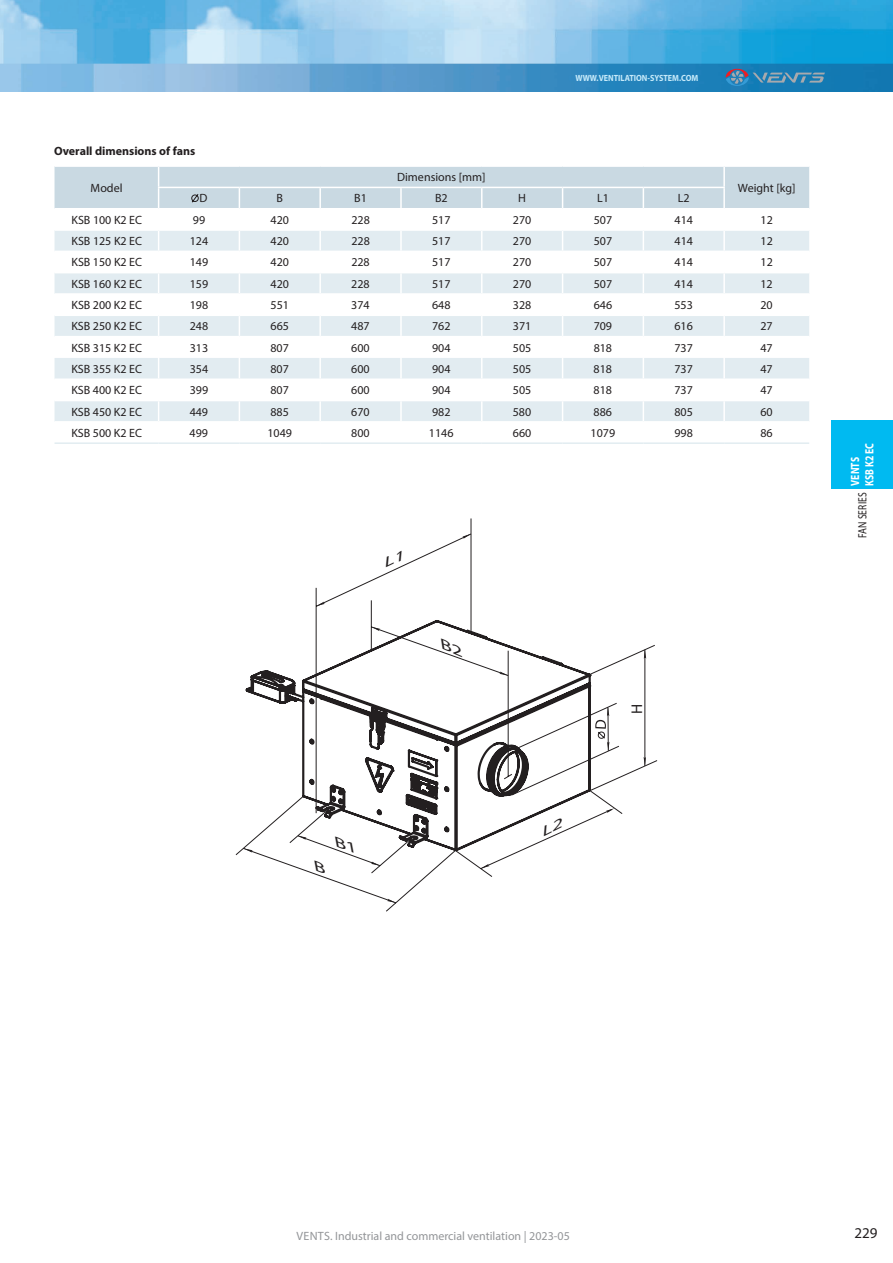
<style>
.page{position:relative;width:893px;height:1263px;background:#fff}
.page>*{position:absolute;margin:0;border:0;box-sizing:border-box;transform-origin:0 0}
.t1{font:15.6px "Myriad Pro";color:#231f20}
.t2{font:15px "Myriad Pro";color:#231f20}
.t3{font:12px "Myriad Pro";color:#231f20}
.t4{font:12px "Myriad Pro";color:#939598}
.t5{font:700 12px "Myriad Pro";color:#231f20}
.t6{font:700 12px/14.4px "Myriad Pro";letter-spacing:.01em;color:#fff;scale:.8 1}
.t7{font:12px "Myriad Pro";letter-spacing:.02em;color:#231f20;scale:.8 1}
.t8{font:700 9px "Myriad Pro";color:#c6eafa;scale:.9 1}
</style>
<div class="page">
<img style="left:0;top:0;width:893px;height:91px">
<div style="left:831px;top:421px;width:62px;height:68px;background:#00baf1"></div>
<svg style="left:726px;top:69px;width:99px;height:17px;background:#3e83af"></svg>
<hr style="left:471px;top:518px;width:1px;height:113px;background:#231f20">
<hr style="left:55px;top:442px;width:104px;height:2px;background:#e2ecf1">
<hr style="left:159px;top:442px;width:80px;height:2px;background:#e2ecf1">
<hr style="left:239px;top:442px;width:81px;height:2px;background:#e2ecf1">
<hr style="left:320px;top:442px;width:81px;height:2px;background:#e2ecf1">
<hr style="left:401px;top:442px;width:81px;height:2px;background:#e2ecf1">
<hr style="left:482px;top:442px;width:81px;height:2px;background:#e2ecf1">
<hr style="left:563px;top:442px;width:80px;height:2px;background:#e2ecf1">
<hr style="left:643px;top:442px;width:81px;height:2px;background:#e2ecf1">
<hr style="left:724px;top:442px;width:85px;height:2px;background:#e2ecf1">
<svg style="left:55px;top:166px;width:754px;height:255px"></svg>
<svg style="left:236px;top:533px;width:422px;height:378px"></svg>
<p class="t5" style="left:54px;top:143px;width:143px">Overall dimensions of fans</p>
<p class="t3" style="left:91px;top:180px;width:33px">Model</p>
<p class="t3" style="left:397px;top:170px;width:90px">Dimensions [mm]</p>
<p class="t8" style="left:575px;top:72px;width:138px">WWW.VENTILATION-SYSTEM.COM</p>
<p class="t3" style="left:199px;top:191px;width:9px">D</p>
<p class="t3" style="left:277px;top:191px;width:8px">B</p>
<p class="t3" style="left:354px;top:191px;width:14px">B1</p>
<p class="t3" style="left:435px;top:191px;width:14px">B2</p>
<p class="t3" style="left:518px;top:191px;width:9px">H</p>
<p class="t3" style="left:597px;top:191px;width:13px">L1</p>
<p class="t3" style="left:678px;top:191px;width:13px">L2</p>
<p class="t3" style="left:738px;top:180px;width:59px">Weight [kg]</p>
<p class="t3" style="left:72px;top:212px;width:72px">KSB 100 K2 EC</p>
<p class="t3" style="left:193px;top:212px;width:14px">99</p>
<p class="t3" style="left:271px;top:212px;width:20px">420</p>
<p class="t3" style="left:351px;top:212px;width:20px">228</p>
<p class="t3" style="left:432px;top:212px;width:20px">517</p>
<p class="t3" style="left:513px;top:212px;width:20px">270</p>
<p class="t3" style="left:594px;top:212px;width:20px">507</p>
<p class="t3" style="left:674px;top:212px;width:20px">414</p>
<p class="t3" style="left:760px;top:212px;width:14px">12</p>
<p class="t3" style="left:72px;top:234px;width:72px">KSB 125 K2 EC</p>
<p class="t3" style="left:190px;top:234px;width:20px">124</p>
<p class="t3" style="left:271px;top:234px;width:20px">420</p>
<p class="t3" style="left:351px;top:234px;width:20px">228</p>
<p class="t3" style="left:432px;top:234px;width:20px">517</p>
<p class="t3" style="left:513px;top:234px;width:20px">270</p>
<p class="t3" style="left:594px;top:234px;width:20px">507</p>
<p class="t3" style="left:674px;top:234px;width:20px">414</p>
<p class="t3" style="left:760px;top:234px;width:14px">12</p>
<p class="t3" style="left:72px;top:255px;width:72px">KSB 150 K2 EC</p>
<p class="t3" style="left:190px;top:255px;width:20px">149</p>
<p class="t3" style="left:271px;top:255px;width:20px">420</p>
<p class="t3" style="left:351px;top:255px;width:20px">228</p>
<p class="t3" style="left:432px;top:255px;width:20px">517</p>
<p class="t3" style="left:513px;top:255px;width:20px">270</p>
<p class="t3" style="left:594px;top:255px;width:20px">507</p>
<p class="t3" style="left:674px;top:255px;width:20px">414</p>
<p class="t3" style="left:760px;top:255px;width:14px">12</p>
<p class="t3" style="left:72px;top:276px;width:72px">KSB 160 K2 EC</p>
<p class="t3" style="left:190px;top:276px;width:20px">159</p>
<p class="t3" style="left:271px;top:276px;width:20px">420</p>
<p class="t3" style="left:351px;top:276px;width:20px">228</p>
<p class="t3" style="left:432px;top:276px;width:20px">517</p>
<p class="t3" style="left:513px;top:276px;width:20px">270</p>
<p class="t3" style="left:594px;top:276px;width:20px">507</p>
<p class="t3" style="left:674px;top:276px;width:20px">414</p>
<p class="t3" style="left:760px;top:276px;width:14px">12</p>
<p class="t3" style="left:71px;top:298px;width:72px">KSB 200 K2 EC</p>
<p class="t3" style="left:190px;top:298px;width:20px">198</p>
<p class="t3" style="left:271px;top:298px;width:20px">551</p>
<p class="t3" style="left:351px;top:298px;width:20px">374</p>
<p class="t3" style="left:432px;top:298px;width:20px">648</p>
<p class="t3" style="left:513px;top:298px;width:20px">328</p>
<p class="t3" style="left:594px;top:298px;width:20px">646</p>
<p class="t3" style="left:674px;top:298px;width:20px">553</p>
<p class="t3" style="left:760px;top:298px;width:14px">20</p>
<p class="t3" style="left:71px;top:319px;width:72px">KSB 250 K2 EC</p>
<p class="t3" style="left:190px;top:319px;width:20px">248</p>
<p class="t3" style="left:270px;top:319px;width:20px">665</p>
<p class="t3" style="left:351px;top:319px;width:20px">487</p>
<p class="t3" style="left:432px;top:319px;width:20px">762</p>
<p class="t3" style="left:513px;top:319px;width:20px">371</p>
<p class="t3" style="left:594px;top:319px;width:20px">709</p>
<p class="t3" style="left:674px;top:319px;width:20px">616</p>
<p class="t3" style="left:760px;top:319px;width:14px">27</p>
<p class="t3" style="left:71px;top:340px;width:72px">KSB 315 K2 EC</p>
<p class="t3" style="left:190px;top:340px;width:20px">313</p>
<p class="t3" style="left:270px;top:340px;width:20px">807</p>
<p class="t3" style="left:351px;top:340px;width:20px">600</p>
<p class="t3" style="left:432px;top:340px;width:20px">904</p>
<p class="t3" style="left:513px;top:340px;width:20px">505</p>
<p class="t3" style="left:594px;top:340px;width:20px">818</p>
<p class="t3" style="left:674px;top:340px;width:20px">737</p>
<p class="t3" style="left:760px;top:340px;width:14px">47</p>
<p class="t3" style="left:71px;top:361px;width:72px">KSB 355 K2 EC</p>
<p class="t3" style="left:190px;top:361px;width:20px">354</p>
<p class="t3" style="left:270px;top:361px;width:20px">807</p>
<p class="t3" style="left:351px;top:361px;width:20px">600</p>
<p class="t3" style="left:432px;top:361px;width:20px">904</p>
<p class="t3" style="left:513px;top:361px;width:20px">505</p>
<p class="t3" style="left:594px;top:361px;width:20px">818</p>
<p class="t3" style="left:674px;top:361px;width:20px">737</p>
<p class="t3" style="left:760px;top:361px;width:14px">47</p>
<p class="t3" style="left:71px;top:383px;width:72px">KSB 400 K2 EC</p>
<p class="t3" style="left:190px;top:383px;width:20px">399</p>
<p class="t3" style="left:270px;top:383px;width:20px">807</p>
<p class="t3" style="left:351px;top:383px;width:20px">600</p>
<p class="t3" style="left:432px;top:383px;width:20px">904</p>
<p class="t3" style="left:513px;top:383px;width:20px">505</p>
<p class="t3" style="left:594px;top:383px;width:20px">818</p>
<p class="t3" style="left:674px;top:383px;width:20px">737</p>
<p class="t3" style="left:760px;top:383px;width:14px">47</p>
<p class="t3" style="left:71px;top:404px;width:72px">KSB 450 K2 EC</p>
<p class="t3" style="left:190px;top:404px;width:20px">449</p>
<p class="t3" style="left:270px;top:404px;width:20px">885</p>
<p class="t3" style="left:351px;top:404px;width:20px">670</p>
<p class="t3" style="left:432px;top:404px;width:20px">982</p>
<p class="t3" style="left:513px;top:404px;width:20px">580</p>
<p class="t3" style="left:594px;top:404px;width:20px">886</p>
<p class="t3" style="left:674px;top:404px;width:20px">805</p>
<p class="t3" style="left:760px;top:404px;width:14px">60</p>
<p class="t3" style="left:71px;top:425px;width:72px">KSB 500 K2 EC</p>
<p class="t3" style="left:190px;top:425px;width:20px">499</p>
<p class="t3" style="left:267px;top:425px;width:26px">1049</p>
<p class="t3" style="left:351px;top:425px;width:20px">800</p>
<p class="t3" style="left:429px;top:425px;width:26px">1146</p>
<p class="t3" style="left:513px;top:425px;width:20px">660</p>
<p class="t3" style="left:591px;top:425px;width:26px">1079</p>
<p class="t3" style="left:674px;top:425px;width:20px">998</p>
<p class="t3" style="left:760px;top:425px;width:14px">86</p>
<p class="t6" style="left:848px;top:486px;width:55px;rotate:-90deg">VENTS<br>KSB K2 EC</p>
<p class="t7" style="left:855px;top:538px;width:59px;rotate:-90deg">FAN SERIES</p>
<h1 class="t1" style="left:627px;top:714px;width:12px;rotate:-90deg">H</h1>
<p class="t4" style="left:297px;top:1229px;width:275px">VENTS. Industrial and commercial ventilation | 2023-05</p>
<p class="t2" style="left:854px;top:1224px;width:25px">229</p>
</div>
